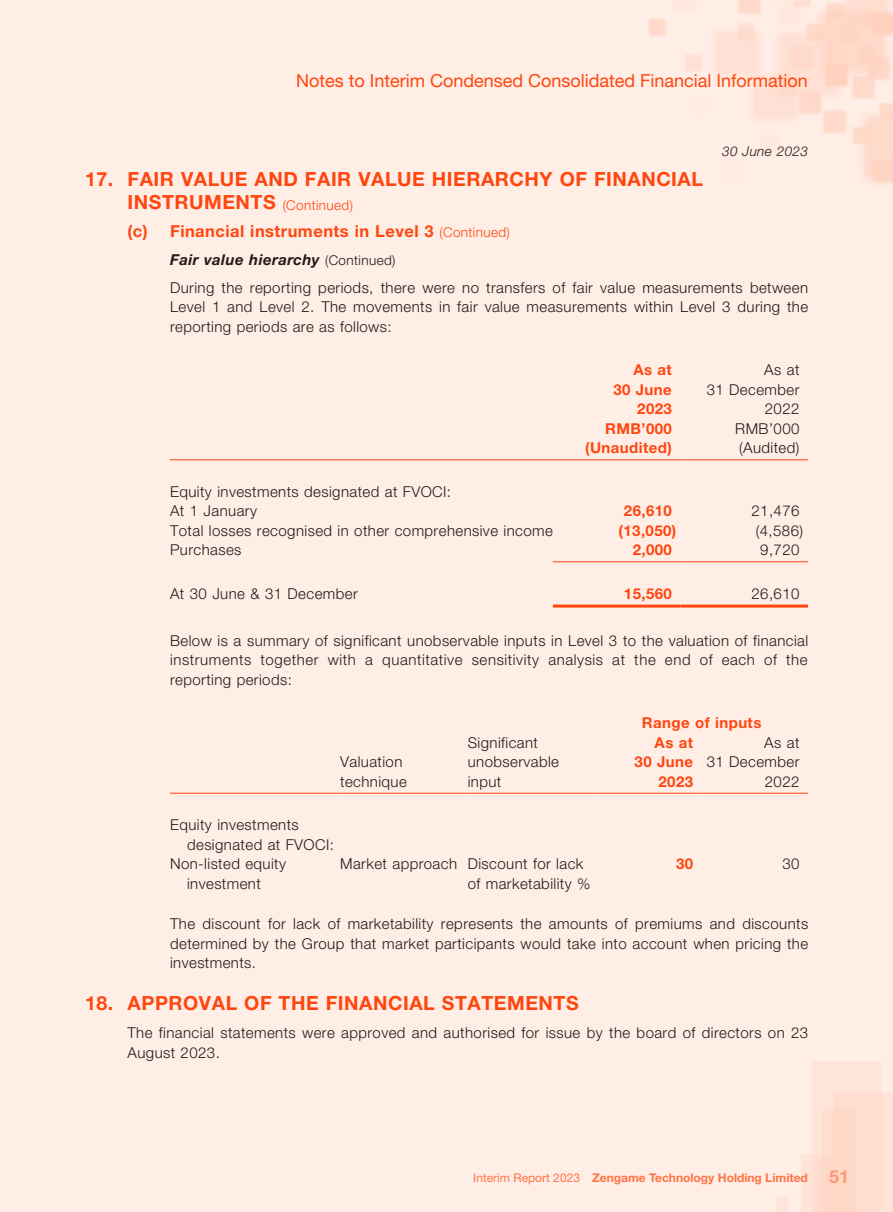
<style>
.page{position:relative;width:893px;height:1212px;background:#ffeee6}
.page>*{position:absolute;margin:0;border:0;box-sizing:border-box;transform-origin:0 0}
.t1{font:700 19.5px/22.5px "Helvetica Neue LT Std";letter-spacing:.03em;color:#ff460f}
.t2{font:18px "Helvetica Neue LT Std";color:#ff460f}
.t3{font:700 16.5px "Helvetica Neue LT Std";letter-spacing:.03em;color:#ff460f}
.t4{font:300 15px/19.5px "Helvetica Neue LT Std";letter-spacing:.03em;color:#231916}
.t5{font:700 15px/19.5px "Helvetica Neue LT Std";letter-spacing:.03em;color:#ff460f;text-align:right}
.t6{font:italic 300 13.5px "Helvetica Neue LT Std";letter-spacing:.03em;color:#231916}
.t7{font:700 12px "Helvetica Neue LT Std";color:#ff7345}
.s1{font-weight:300;font-size:13.5px}
.s2{font-weight:700;font-style:italic}
.s3{font-size:13.5px}
.s4{font-weight:400}
.s5{font-size:18px;color:#ff9872}
</style>
<div class="page">
<hr style="left:170px;top:459px;width:383px;height:1px;background:#ff460f">
<hr style="left:553px;top:459px;width:127px;height:1px;background:#ff460f">
<hr style="left:680px;top:459px;width:128px;height:1px;background:#ff460f">
<hr style="left:553px;top:561px;width:127px;height:1px;background:#ff460f">
<hr style="left:680px;top:561px;width:128px;height:1px;background:#ff460f">
<hr style="left:553px;top:604px;width:127px;height:3px;background:#ff460f">
<hr style="left:680px;top:604px;width:128px;height:3px;background:#ff460f">
<hr style="left:170px;top:793px;width:170px;height:1px;background:#ff460f">
<hr style="left:340px;top:793px;width:128px;height:1px;background:#ff460f">
<hr style="left:468px;top:793px;width:127px;height:1px;background:#ff460f">
<hr style="left:595px;top:793px;width:107px;height:1px;background:#ff460f">
<hr style="left:702px;top:793px;width:106px;height:1px;background:#ff460f">
<p class="t2" style="left:296px;top:70px;width:513px">Notes to Interim Condensed Consolidated Financial Information</p>
<p class="t6" style="left:722px;top:143px;width:87px">30 June 2023</p>
<h1 class="t1" style="left:128px;top:168px;width:577px;text-indent:-43px">17. FAIR VALUE AND FAIR VALUE HIERARCHY OF FINANCIAL<br>INSTRUMENTS <span class="s1">(Continued)</span></h1>
<p class="t3" style="left:128px;top:221px;width:384px">(c) Financial instruments in Level 3 <span class="s1">(Continued)</span></p>
<p class="t4" style="left:170px;top:245px;width:639px;line-height:28px"><span class="s2">Fair value hierarchy</span> <span class="s3">(Continued)<br></span>During the reporting periods, there were no transfers of fair value measurements between</p>
<p class="t4" style="left:170px;top:297px;width:640px">Level 1 and Level 2. The movements in fair value measurements within Level 3 during the reporting periods are as follows:</p>
<p class="t5" style="left:613px;top:360px;width:60px">As at<br>30 June</p>
<p class="t4" style="left:707px;top:360px;width:94px;text-align:right">As at<br>31 December</p>
<p class="t5" style="left:637px;top:399px;width:36px">2023</p>
<p class="t4" style="left:765px;top:399px;width:36px">2022</p>
<p class="t5" style="left:605px;top:418px;width:68px">RMB’000</p>
<p class="t4" style="left:735px;top:418px;width:66px">RMB’000</p>
<p class="t5" style="left:585px;top:438px;width:88px">(Unaudited)</p>
<p class="t4" style="left:739px;top:438px;width:62px">(Audited)</p>
<p class="t4" style="left:170px;top:481px;width:282px">Equity investments designated at FVOCI:<br>At 1 January</p>
<p class="t5" style="left:624px;top:501px;width:49px">26,610</p>
<p class="t4" style="left:751px;top:501px;width:49px">21,476</p>
<p class="t4" style="left:170px;top:520px;width:384px">Total losses recognised in other comprehensive income</p>
<p class="t5" style="left:619px;top:520px;width:59px">(13,050)</p>
<p class="t4" style="left:756px;top:520px;width:49px">(4,586)</p>
<p class="t4" style="left:170px;top:540px;width:73px">Purchases</p>
<p class="t5" style="left:633px;top:540px;width:41px">2,000</p>
<p class="t4" style="left:760px;top:540px;width:41px">9,720</p>
<p class="t4" style="left:170px;top:583px;width:189px">At 30 June &amp; 31 December</p>
<p class="t5" style="left:624px;top:583px;width:49px">15,560</p>
<p class="t4" style="left:751px;top:583px;width:49px">26,610</p>
<p class="t4" style="left:170px;top:630px;width:640px;text-align:justify">Below is a summary of significant unobservable inputs in Level 3 to the valuation of financial instruments together with a quantitative sensitivity analysis at the end of each of the reporting periods:</p>
<p class="t4" style="left:340px;top:751px;width:68px">Valuation technique</p>
<p class="t4" style="left:468px;top:732px;width:93px">Significant unobservable input</p>
<p class="t5" style="left:642px;top:712px;width:121px">Range of inputs</p>
<p class="t5" style="left:655px;top:732px;width:40px">As at</p>
<p class="t5" style="left:635px;top:751px;width:60px">30 June</p>
<p class="t4" style="left:707px;top:732px;width:94px;text-align:right">As at<br>31 December</p>
<p class="t5" style="left:658px;top:771px;width:36px">2023</p>
<p class="t4" style="left:765px;top:771px;width:36px">2022</p>
<p class="t4" style="left:170px;top:815px;width:130px">Equity investments</p>
<p class="t4" style="left:187px;top:834px;width:148px">designated at FVOCI:</p>
<p class="t4" style="left:170px;top:854px;width:118px">Non-listed equity</p>
<p class="t4" style="left:187px;top:873px;width:75px">investment</p>
<p class="t4" style="left:468px;top:854px;width:124px;text-indent:-128px">Market approach Discount for lack of marketability %</p>
<p class="t5" style="left:676px;top:853px;width:19px">30</p>
<p class="t4" style="left:782px;top:854px;width:19px">30</p>
<p class="t4" style="left:170px;top:914px;width:640px;text-align:justify">The discount for lack of marketability represents the amounts of premiums and discounts determined by the Group that market participants would take into account when pricing the investments.</p>
<h1 class="t1" style="left:85px;top:991px;width:495px">18. APPROVAL OF THE FINANCIAL STATEMENTS</h1>
<p class="t4" style="left:128px;top:1023px;width:682px">The financial statements were approved and authorised for issue by the board of directors on 23<br>August 2023.</p>
<p class="t7" style="left:473px;top:1170px;width:377px"><span class="s4">Interim Report 2023</span> Zengame Technology Holding Limited <span class="s5">51</span></p>
</div>
